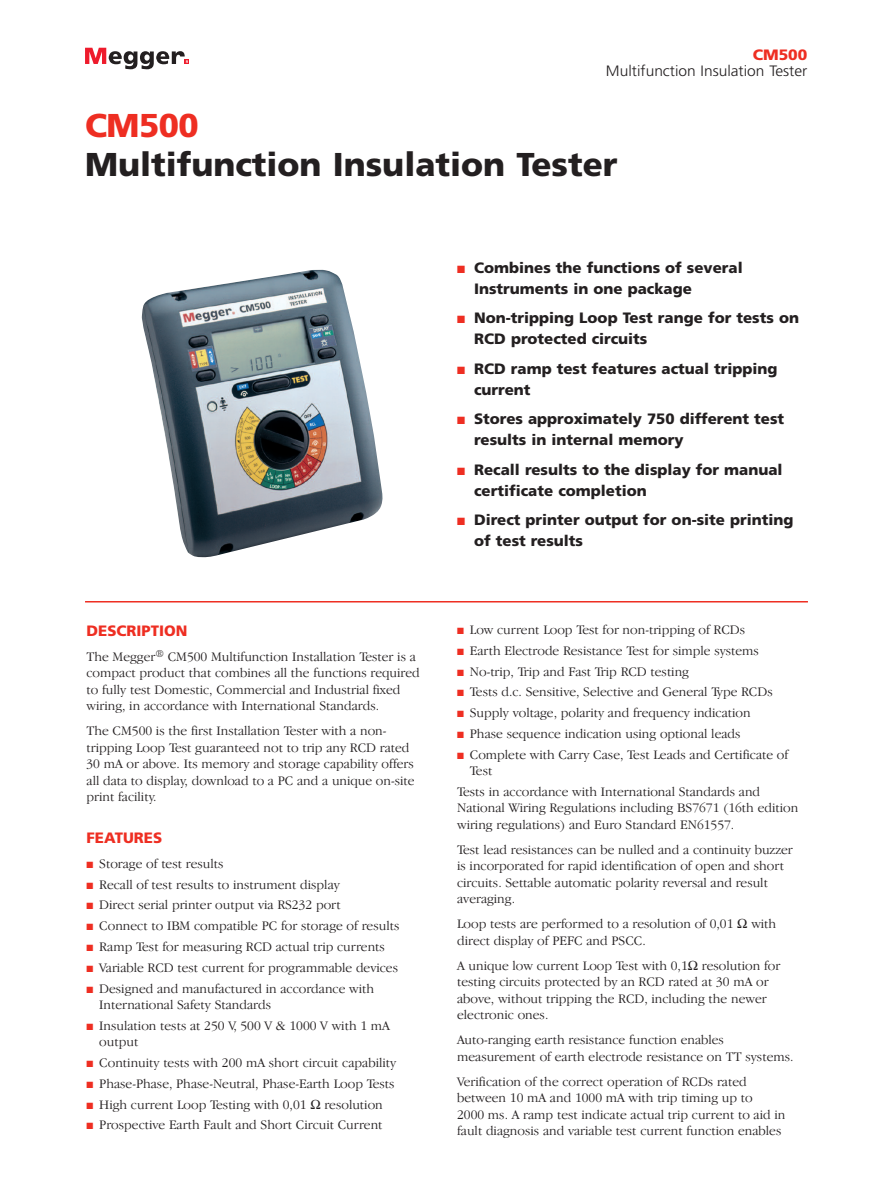
<style>
.page{position:relative;width:893px;height:1191px;background:#fff}
.page>*{position:absolute;margin:0;border:0;box-sizing:border-box;transform-origin:0 0}
.t1{font:900 33px "Frutiger";color:#231f20}
.t2{font:900 33px "Frutiger";letter-spacing:-.015em;color:#ee2e22}
.t3{font:900 15px/21px "Frutiger";color:#231f20}
.t4{font:300 15px "Frutiger";color:#231f20;scale:1.04 1}
.t5{font:900 15px "Frutiger";color:#ee2e22}
.t6{font:900 15px "Frutiger";color:#ee2e22;scale:1.04 1}
.t7{font:300 13.5px/16.5px "Garamond IT Cby BT";color:#231f20}
.s1{color:#ee2e22}
</style>
<div class="page">
<svg style="left:85px;top:48px;width:104px;height:21px"></svg>
<hr style="left:85px;top:601px;width:723px;height:1px;background:#ee2e22">
<img style="left:142px;top:270px;width:241px;height:287px">
<p class="t6" style="left:753px;top:49px;width:54px">CM500</p>
<p class="t4" style="left:606px;top:65px;width:195px">Multifunction Insulation Tester</p>
<h1 class="t2" style="left:85px;top:113px;width:115px">CM500</h1>
<h1 class="t1" style="left:85px;top:152px;width:534px">Multifunction Insulation Tester</h1>
<p class="t5" style="left:87px;top:624px;width:102px">DESCRIPTION</p>
<p class="t7" style="left:87px;top:649px;width:335px">The Megger<sup>®</sup> CM500 Multifunction Installation Tester is a compact product that combines all the functions required to fully test Domestic, Commercial and Industrial fixed wiring, in accordance with International Standards.</p>
<p class="t7" style="left:87px;top:724px;width:330px">The CM500 is the first Installation Tester with a non&shy;tripping Loop Test guaranteed not to trip any RCD rated 30 mA or above. Its memory and storage capability offers all data to display, download to a PC and a unique on-site print facility.</p>
<p class="t5" style="left:87px;top:831px;width:77px">FEATURES</p>
<p class="t7" style="left:87px;top:856px;width:139px"><span class="s1">■</span> Storage of test results</p>
<p class="t7" style="left:87px;top:877px;width:255px"><span class="s1">■</span> Recall of test results to instrument display</p>
<p class="t7" style="left:87px;top:898px;width:256px"><span class="s1">■</span> Direct serial printer output via RS232 port</p>
<p class="t7" style="left:87px;top:918px;width:314px"><span class="s1">■</span> Connect to IBM compatible PC for storage of results</p>
<p class="t7" style="left:87px;top:939px;width:300px"><span class="s1">■</span> Ramp Test for measuring RCD actual trip currents</p>
<p class="t7" style="left:87px;top:960px;width:313px"><span class="s1">■</span> Variable RCD test current for programmable devices</p>
<p class="t7" style="left:99px;top:981px;width:276px;text-indent:-13px"><span class="s1">■</span> Designed and manufactured in accordance with<br>International Safety Standards</p>
<p class="t7" style="left:99px;top:1018px;width:292px;text-indent:-13px"><span class="s1">■</span> Insulation tests at 250 V, 500 V &amp; 1000 V with 1 mA output</p>
<p class="t7" style="left:87px;top:1055px;width:311px"><span class="s1">■</span> Continuity tests with 200 mA short circuit capability</p>
<p class="t7" style="left:87px;top:1076px;width:310px"><span class="s1">■</span> Phase-Phase, Phase-Neutral, Phase-Earth Loop Tests</p>
<p class="t7" style="left:87px;top:1097px;width:222px"><span class="s1">■</span> High current Loop Testing with 0,01</p>
<p class="t7" style="left:324px;top:1097px;width:60px">resolution</p>
<p class="t7" style="left:87px;top:1117px;width:298px"><span class="s1">■</span> Prospective Earth Fault and Short Circuit Current</p>
<p class="t3" style="left:474px;top:258px;width:270px;text-indent:-17px"><span class="s1">■</span> Combines the functions of several<br>Instruments in one package</p>
<p class="t3" style="left:474px;top:309px;width:326px;text-indent:-17px"><span class="s1">■</span> Non-tripping Loop Test range for tests on<br>RCD protected circuits</p>
<p class="t3" style="left:474px;top:359px;width:305px;text-indent:-17px"><span class="s1">■</span> RCD ramp test features actual tripping current</p>
<p class="t3" style="left:474px;top:410px;width:312px;text-indent:-17px"><span class="s1">■</span> Stores approximately 750 different test results in internal memory</p>
<p class="t3" style="left:474px;top:460px;width:310px;text-indent:-17px"><span class="s1">■</span> Recall results to the display for manual certificate completion</p>
<p class="t3" style="left:474px;top:511px;width:321px;text-indent:-17px"><span class="s1">■</span> Direct printer output for on-site printing of test results</p>
<p class="t7" style="left:457px;top:622px;width:290px"><span class="s1">■</span> Low current Loop Test for non-tripping of RCDs</p>
<p class="t7" style="left:457px;top:643px;width:303px"><span class="s1">■</span> Earth Electrode Resistance Test for simple systems</p>
<p class="t7" style="left:457px;top:664px;width:233px"><span class="s1">■</span> No-trip, Trip and Fast Trip RCD testing</p>
<p class="t7" style="left:457px;top:685px;width:317px"><span class="s1">■</span> Tests d.c. Sensitive, Selective and General Type RCDs</p>
<p class="t7" style="left:457px;top:705px;width:295px"><span class="s1">■</span> Supply voltage, polarity and frequency indication</p>
<p class="t7" style="left:457px;top:726px;width:285px"><span class="s1">■</span> Phase sequence indication using optional leads</p>
<p class="t7" style="left:470px;top:747px;width:320px;text-indent:-13px"><span class="s1">■</span> Complete with Carry Case, Test Leads and Certificate of<br>Test</p>
<p class="t7" style="left:457px;top:784px;width:343px">Tests in accordance with International Standards and<br>National Wiring Regulations including BS7671 (16th edition wiring regulations) and Euro Standard EN61557.</p>
<p class="t7" style="left:457px;top:842px;width:337px">Test lead resistances can be nulled and a continuity buzzer is incorporated for rapid identification of open and short circuits. Settable automatic polarity reversal and result averaging.</p>
<p class="t7" style="left:457px;top:917px;width:278px">Loop tests are performed to a resolution of 0,01</p>
<p class="t7" style="left:751px;top:917px;width:26px">with</p>
<p class="t7" style="left:457px;top:929px;width:325px;line-height:25px">direct display of PEFC and PSCC.<br>A unique low current Loop Test with 0,1 resolution for</p>
<p class="t7" style="left:457px;top:975px;width:313px">testing circuits protected by an RCD rated at 30 mA or above, without tripping the RCD, including the newer electronic ones.</p>
<p class="t7" style="left:457px;top:1033px;width:338px">Auto-ranging earth resistance function enables measurement of earth electrode resistance on TT systems.</p>
<p class="t7" style="left:457px;top:1074px;width:330px">Verification of the correct operation of RCDs rated between 10 mA and 1000 mA with trip timing up to<br>2000 ms. A ramp test indicate actual trip current to aid in fault diagnosis and variable test current function enables</p>
</div>
